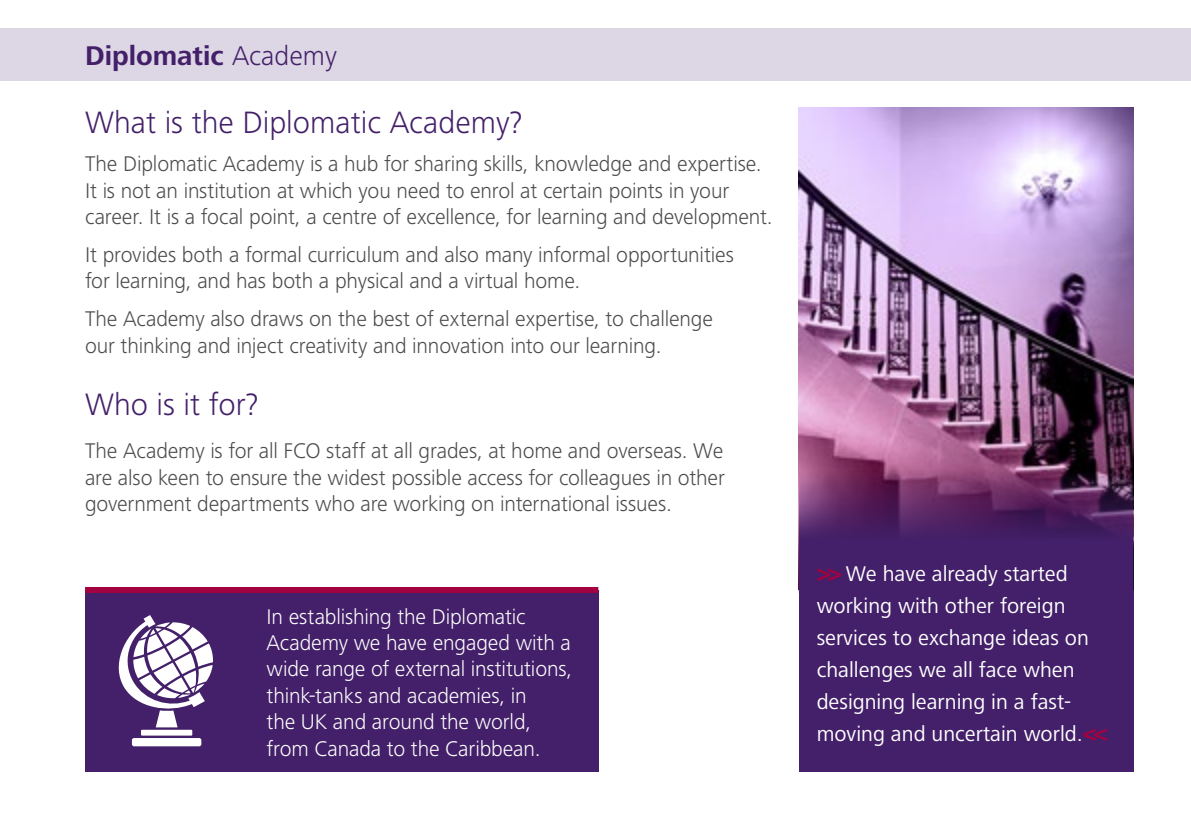
<style>
.page{position:relative;width:1191px;height:840px;background:#fff}
.page>*{position:absolute;margin:0;border:0;box-sizing:border-box;transform-origin:0 0}
.Secondary_heading{font:300 32px "Frutiger Next LT";color:#432069}
.t1{font:700 28px "Frutiger Next LT";color:#432069}
.Body_text{font:300 22px/26.4px "Frutiger Next LT";letter-spacing:-.01em;color:#4b4b4d}
.Body_text-2{font:300 22px/26.4px "Frutiger Next LT";letter-spacing:-.005em;color:#fff}
.Tertiery_heading{font:22px/32px "Frutiger Next LT";color:#fff}
.s1{font-weight:300}
.s2{font-weight:700;font-size:24px;color:#a2023f}
</style>
<div class="page">
<div style="left:0;top:28px;width:1191px;height:53px;background:#ddd6e5"></div>
<div style="left:799px;top:107px;width:334px;height:664px;background:#432069"></div>
<img style="left:799px;top:107px;width:334px;height:363px">
<svg style="left:799px;top:470px;width:334px;height:64px"></svg>
<div style="left:85px;top:589px;width:513px;height:182px;background:#432069"></div>
<div style="left:85px;top:586px;width:513px;height:6px;background:#a2023f"></div>
<div style="left:141px;top:729px;width:51px;height:6px;background:#fff"></div>
<div style="left:132px;top:737px;width:69px;height:8px;background:#fff;border-radius:2px"></div>
<svg style="left:118px;top:615px;width:95px;height:112px"></svg>
<p class="t1" style="left:85px;top:40px;width:253px">Diplomatic <span class="s1">Academy</span></p>
<p class="Secondary_heading" style="left:85px;top:105px;width:439px">What is the Diplomatic Academy?</p>
<p class="Body_text" style="left:85px;top:151px;width:689px">The Diplomatic Academy is a hub for sharing skills, knowledge and expertise.<br>It is not an institution at which you need to enrol at certain points in your career. It is a focal point, a centre of excellence, for learning and development.</p>
<p class="Body_text" style="left:85px;top:241px;width:650px">It provides both a formal curriculum and also many informal opportunities for learning, and has both a physical and a virtual home.</p>
<p class="Body_text" style="left:85px;top:305px;width:629px">The Academy also draws on the best of external expertise, to challenge our thinking and inject creativity and innovation into our learning.</p>
<p class="Secondary_heading" style="left:85px;top:386px;width:175px">Who is it for?</p>
<p class="Body_text" style="left:85px;top:437px;width:641px;text-align:justify">The Academy is for all FCO staff at all grades, at home and overseas. We are also keen to ensure the widest possible access for colleagues in other government departments who are working on international issues.</p>
<p class="Body_text-2" style="left:266px;top:602px;width:307px">In establishing the Diplomatic<br>Academy we have engaged with a wide range of external institutions, think-tanks and academies, in<br>the UK and around the world, from Canada to the Caribbean.</p>
<p class="Tertiery_heading" style="left:816px;top:557px;width:293px"><span class="s2">&gt;&gt;</span> We have already started working with other foreign services to exchange ideas on challenges we all face when designing learning in a fast&shy;moving and uncertain world.<span class="s2">&lt;&lt;</span></p>
</div>
